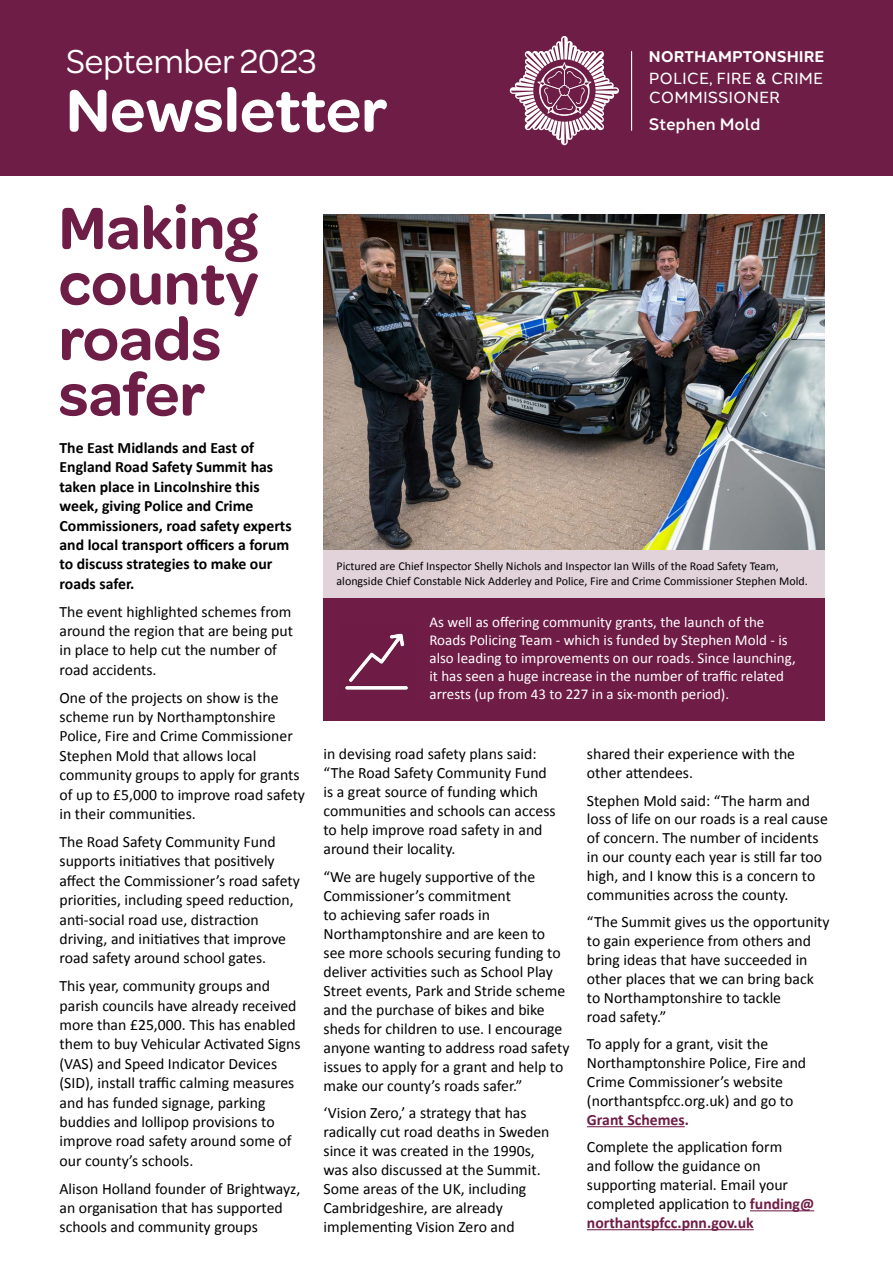
<style>
.page{position:relative;width:893px;height:1263px;background:#fff}
.page>*{position:absolute;margin:0;border:0;box-sizing:border-box;transform-origin:0 0}
.t1{font:600 64.05px "Omnes";color:#fff}
.t2{font:600 63px/55.5px "Omnes";color:#6e1e46}
.t3{font:35.4px "Omnes";color:#fff}
.t4{font:500 16.65px "Halcom";color:#fff}
.t5{font:16.05px/19.2px "Halcom";color:#fff}
.t6{font:15.75px/19.4px "Calibri";color:#000}
.t7{font:700 15.75px/19.4px "Calibri";color:#000}
.t8{font:700 15.75px "Calibri";color:#6f1c46}
.t9{font:700 15.45px "Halcom";color:#fff}
.t10{font:15px/18px "Calibri";color:#fff}
.t11{font:12px/14.4px "Calibri";color:#000}
.s1{font-weight:700;color:#6f1c46}
</style>
<div class="page">
<div style="left:0;top:0;width:893px;height:175px;background:#6e1e46"></div>
<svg style="left:510px;top:36px;width:109px;height:109px"></svg>
<hr style="left:631px;top:52px;width:1px;height:78px;background:#fff">
<img style="left:323px;top:215px;width:502px;height:336px">
<hr style="left:587px;top:1126px;width:98px;height:1px;background:#6f1c46">
<hr style="left:750px;top:1210px;width:64px;height:1px;background:#6f1c46">
<hr style="left:587px;top:1229px;width:167px;height:1px;background:#6f1c46">
<div style="left:323px;top:551px;width:502px;height:47px;background:#e2d2da"></div>
<div style="left:323px;top:598px;width:502px;height:122px;background:#6f1c46"></div>
<img style="left:345px;top:633px;width:63px;height:57px">
<h3 class="t3" style="left:66px;top:37px;width:252px">September 2023</h3>
<h1 class="t1" style="left:66px;top:66px;width:323px">Newsletter</h1>
<p class="t9" style="left:649px;top:44px;width:177px">NORTHAMPTONSHIRE</p>
<p class="t5" style="left:649px;top:67px;width:176px">POLICE, FIRE &amp; CRIME<br>COMMISSIONER</p>
<p class="t4" style="left:649px;top:111px;width:113px">Stephen Mold</p>
<h2 class="t2" style="left:59px;top:196px;width:201px">Making county roads safer</h2>
<p class="t7" style="left:60px;top:438px;width:234px">The East Midlands and East of<br>England Road Safety Summit has taken place in Lincolnshire this week, giving Police and Crime<br>Commissioners, road safety experts and local transport officers a forum to discuss strategies to make our roads safer.</p>
<p class="t6" style="left:60px;top:601px;width:235px">The event highlighted schemes from around the region that are being put in place to help cut the number of road accidents.</p>
<p class="t6" style="left:60px;top:687px;width:247px">One of the projects on show is the scheme run by Northamptonshire<br>Police, Fire and Crime Commissioner<br>Stephen Mold that allows local community groups to apply for grants of up to £5,000 to improve road safety in their communities.</p>
<p class="t6" style="left:60px;top:832px;width:242px">The Road Safety Community Fund supports initiatives that positively affect the Commissioner’s road safety priorities, including speed reduction, anti-social road use, distraction driving, and initiatives that improve road safety around school gates.</p>
<p class="t6" style="left:60px;top:976px;width:243px">This year, community groups and parish councils have already received more than £25,000. This has enabled them to buy Vehicular Activated Signs (VAS) and Speed Indicator Devices (SID), install traffic calming measures and has funded signage, parking buddies and lollipop provisions to improve road safety around some of our county’s schools.</p>
<p class="t6" style="left:60px;top:1178px;width:242px">Alison Holland founder of Brightwayz, an organisation that has supported schools and community groups</p>
<p class="t11" style="left:336px;top:559px;width:473px">Pictured are Chief Inspector Shelly Nichols and Inspector Ian Wills of the Road Safety Team, alongside Chief Constable Nick Adderley and Police, Fire and Crime Commissioner Stephen Mold.</p>
<p class="t10" style="left:429px;top:612px;width:368px">As well as offering community grants, the launch of the Roads Policing Team - which is funded by Stephen Mold - is also leading to improvements on our roads. Since launching, it has seen a huge increase in the number of traffic related arrests (up from 43 to 227 in a six-month period).</p>
<p class="t6" style="left:323px;top:744px;width:234px">in devising road safety plans said: “The Road Safety Community Fund is a great source of funding which communities and schools can access to help improve road safety in and around their locality.</p>
<p class="t6" style="left:323px;top:867px;width:247px">“We are hugely supportive of the Commissioner’s commitment<br>to achieving safer roads in Northamptonshire and are keen to see more schools securing funding to deliver activities such as School Play Street events, Park and Stride scheme and the purchase of bikes and bike sheds for children to use. I encourage anyone wanting to address road safety issues to apply for a grant and help to make our county’s roads safer.”</p>
<p class="t6" style="left:323px;top:1103px;width:227px">‘Vision Zero,’ a strategy that has radically cut road deaths in Sweden since it was created in the 1990s, was also discussed at the Summit.<br>Some areas of the UK, including<br>Cambridgeshire, are already implementing Vision Zero and</p>
<p class="t6" style="left:587px;top:744px;width:210px;line-height:18.9px">shared their experience with the other attendees.</p>
<p class="t6" style="left:587px;top:790px;width:242px;line-height:18.9px">Stephen Mold said: “The harm and loss of life on our roads is a real cause of concern. The number of incidents in our county each year is still far too high, and I know this is a concern to communities across the county.</p>
<p class="t6" style="left:587px;top:912px;width:244px;line-height:18.9px">“The Summit gives us the opportunity to gain experience from others and bring ideas that have succeeded in other places that we can bring back to Northamptonshire to tackle<br>road safety.”</p>
<p class="t6" style="left:587px;top:1034px;width:221px;line-height:18.9px">To apply for a grant, visit the<br>Northamptonshire Police, Fire and<br>Crime Commissioner’s website (northantspfcc.org.uk) and go to</p>
<p class="t8" style="left:587px;top:1108px;width:104px">Grant Schemes.</p>
<p class="t6" style="left:587px;top:1137px;width:229px;line-height:18.9px">Complete the application form<br>and follow the guidance on supporting material. Email your completed application to <span class="s1">funding@ northantspfcc.pnn.gov.uk</span></p>
</div>
